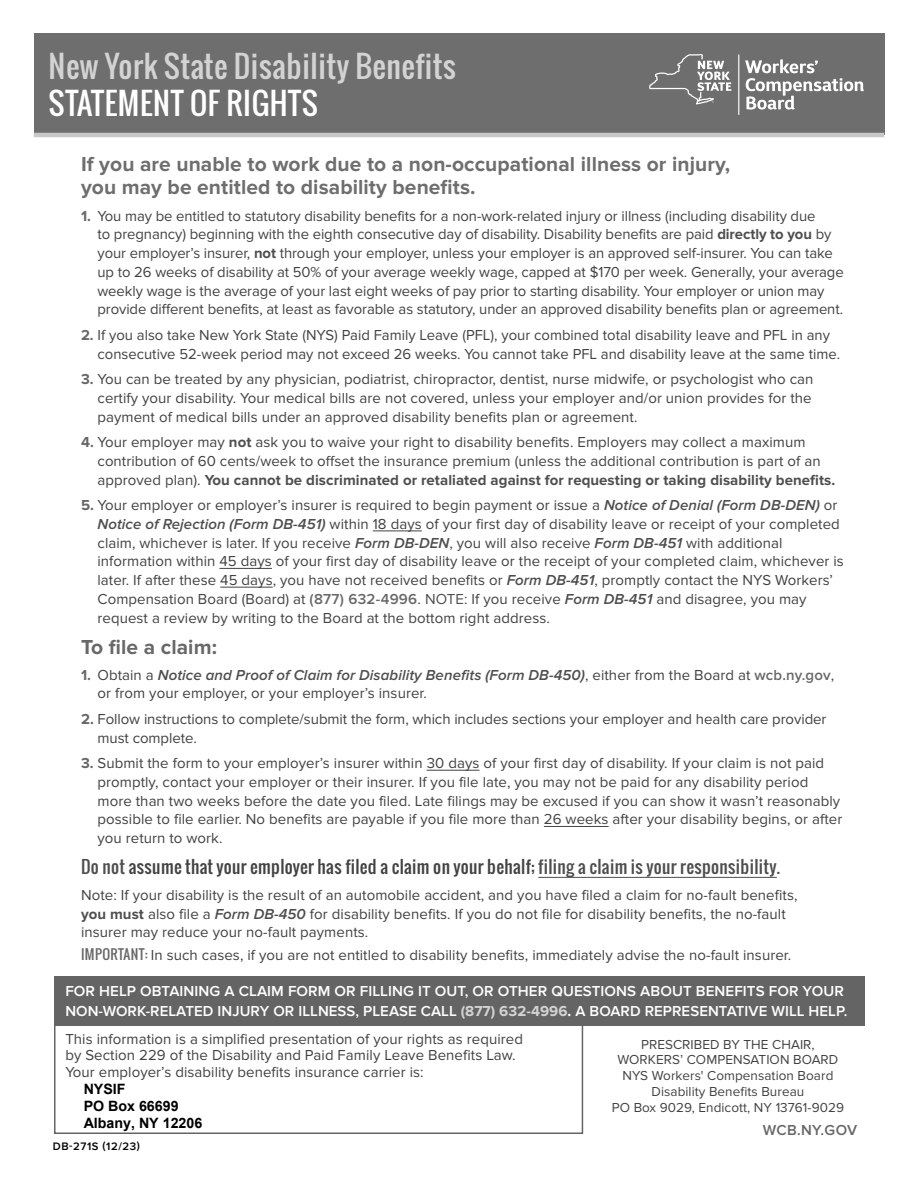
<style>
.page{position:relative;width:918px;height:1188px;background:#fff}
.page>*{position:absolute;margin:0;border:0;box-sizing:border-box;transform-origin:0 0}
.t1{font:30px "Oswald";letter-spacing:.02em;color:#d3d3d3}
.t2{font:30px "Oswald";letter-spacing:.02em;color:#fff}
.t3{font:700 21px/22.5px "Proxima Nova";letter-spacing:.005em;color:#6e6e6e}
.t4{font:700 21px "Proxima Nova";letter-spacing:.005em;color:#686868}
.t5{font:17.25px "Oswald";letter-spacing:.02em;color:#424242}
.t6{font:15px/18.8px "Proxima Nova";letter-spacing:.005em;color:#424242}
.t7{font:600 15px/19.5px "Proxima Nova";letter-spacing:.005em;color:#fff}
.t8{font:600 15px "Proxima Nova";letter-spacing:.02em;color:#686868}
.t9{font:700 14.25px/17px "Arial";color:#000}
.t10{font:13.5px/15.8px "Proxima Nova";letter-spacing:.005em;color:#424242;text-align:center}
.t11{font:600 11.25px "Proxima Nova";letter-spacing:.05em;color:#000}
.s1{font-weight:700;color:#686868}
.s2{font-weight:700;color:#4e4e4e}
.s3{font-weight:600;font-style:italic;color:#4e4e4e}
.s4{font-weight:600;color:#686868}
.s5{color:#4e4e4e}
.s6{font-family:"Oswald";font-size:13.5px;color:#686868}
.s7{font-weight:700;color:#d3d3d3}
.s8{font-weight:700}
</style>
<div class="page">
<div style="left:34px;top:34px;width:850px;height:101px;background:#6e6e6e"></div>
<hr style="left:34px;top:133px;width:850px;height:4px;background:#c8c8c8">
<div style="left:54px;top:976px;width:810px;height:49px;background:#646464"></div>
<div style="left:54px;top:1024px;width:529px;height:110px;border:2px solid #646464"></div>
<hr style="left:373px;top:531px;width:49px;height:1px;background:#424242">
<hr style="left:219px;top:568px;width:53px;height:1px;background:#424242">
<hr style="left:220px;top:587px;width:53px;height:1px;background:#424242">
<hr style="left:427px;top:770px;width:52px;height:1px;background:#424242">
<hr style="left:544px;top:826px;width:65px;height:1px;background:#424242">
<hr style="left:538px;top:877px;width:239px;height:1px;background:#4e4e4e">
<hr style="left:738px;top:54px;width:1px;height:61px;background:#fff">
<svg style="left:649px;top:54px;width:82px;height:50px"></svg>
<svg style="left:745px;top:59px;width:119px;height:51px"></svg>
<h1 class="t1" style="left:49px;top:53px;width:409px">New York State Disability Benefits</h1>
<h1 class="t2" style="left:49px;top:90px;width:271px">STATEMENT OF RIGHTS</h1>
<h2 class="t3" style="left:81px;top:154px;width:651px">If you are unable to work due to a non-occupational illness or injury, you may be entitled to disability benefits.</h2>
<p class="t6" style="left:98px;top:207px;width:748px;text-indent:-16px"><span class="s1">1.</span> You may be entitled to statutory disability benefits for a non-work-related injury or illness (including disability due<br>to pregnancy) beginning with the eighth consecutive day of disability. Disability benefits are paid <span class="s2">directly to you</span> by your employer’s insurer, <span class="s2">not</span> through your employer, unless your employer is an approved self-insurer. You can take up to 26 weeks of disability at 50% of your average weekly wage, capped at $170 per week. Generally, your average weekly wage is the average of your last eight weeks of pay prior to starting disability. Your employer or union may provide different benefits, at least as favorable as statutory, under an approved disability benefits plan or agreement.</p>
<p class="t6" style="left:98px;top:326px;width:744px;text-indent:-16px"><span class="s1">2.</span> If you also take New York State (NYS) Paid Family Leave (PFL), your combined total disability leave and PFL in any consecutive 52-week period may not exceed 26 weeks. You cannot take PFL and disability leave at the same time.</p>
<p class="t6" style="left:98px;top:371px;width:718px;text-indent:-16px"><span class="s1">3.</span> You can be treated by any physician, podiatrist, chiropractor, dentist, nurse midwife, or psychologist who can certify your disability. Your medical bills are not covered, unless your employer and/or union provides for the payment of medical bills under an approved disability benefits plan or agreement.</p>
<p class="t6" style="left:98px;top:434px;width:739px;text-indent:-17px"><span class="s1">4.</span> Your employer may <span class="s2">not</span> ask you to waive your right to disability benefits. Employers may collect a maximum contribution of 60 cents/week to offset the insurance premium (unless the additional contribution is part of an approved plan). <span class="s2">You cannot be discriminated or retaliated against for requesting or taking disability benefits.</span></p>
<p class="t6" style="left:98px;top:497px;width:748px;text-indent:-17px"><span class="s1">5.</span> Your employer or employer’s insurer is required to begin payment or issue a <span class="s3">Notice of Denial (Form DB-DEN)</span> or <span class="s3">Notice of Rejection (Form DB-451)</span> within 18 days of your first day of disability leave or receipt of your completed claim, whichever is later. If you receive <span class="s3">Form DB-DEN</span>, you will also receive <span class="s3">Form DB-451</span> with additional information within 45 days of your first day of disability leave or the receipt of your completed claim, whichever is later. If after these 45 days, you have not received benefits or <span class="s3">Form DB-451</span>, promptly contact the NYS Workers’ Compensation Board (Board) at <span class="s4">(877) 632-4996</span>. <span class="s5">NOTE:</span> If you receive <span class="s3">Form DB-451</span> and disagree, you may request a review by writing to the Board at the bottom right address.</p>
<h2 class="t4" style="left:81px;top:639px;width:137px">To file a claim:</h2>
<p class="t6" style="left:98px;top:666px;width:738px;text-indent:-16px"><span class="s1">1.</span> Obtain a <span class="s3">Notice and Proof of Claim for Disability Benefits (Form DB-450)</span>, either from the Board at <span class="s4">wcb.ny.gov</span>, or from your employer, or your employer’s insurer.</p>
<p class="t6" style="left:98px;top:710px;width:731px;text-indent:-16px"><span class="s1">2.</span> Follow instructions to complete/submit the form, which includes sections your employer and health care provider must complete.</p>
<p class="t6" style="left:98px;top:755px;width:746px;text-indent:-16px"><span class="s1">3.</span> Submit the form to your employer’s insurer within 30 days of your first day of disability. If your claim is not paid promptly, contact your employer or their insurer. If you file late, you may not be paid for any disability period more than two weeks before the date you filed. Late filings may be excused if you can show it wasn’t reasonably possible to file earlier. No benefits are payable if you file more than 26 weeks after your disability begins, or after you return to work.</p>
<p class="t5" style="left:81px;top:859px;width:701px"><span class="s5">Do not</span> assume that your employer has filed a claim on your behalf; <span class="s5">filing a claim is your responsibility.</span></p>
<p class="t6" style="left:81px;top:886px;width:718px">Note: If your disability is the result of an automobile accident, and you have filed a claim for no-fault benefits, <span class="s2">you must</span> also file a <span class="s3">Form DB-450</span> for disability benefits. If you do not file for disability benefits, the no-fault insurer may reduce your no-fault payments.</p>
<p class="t6" style="left:81px;top:946px;width:712px"><span class="s6">IMPORTANT:</span> In such cases, if you are not entitled to disability benefits, immediately advise the no-fault insurer.</p>
<p class="t7" style="left:65px;top:981px;width:784px">FOR HELP OBTAINING A CLAIM FORM OR FILLING IT OUT, OR OTHER QUESTIONS ABOUT BENEFITS FOR YOUR<br>NON-WORK-RELATED INJURY OR ILLNESS, PLEASE CALL <span class="s7">(877) 632-4996</span><span class="s8">.</span> A BOARD REPRESENTATIVE WILL HELP.</p>
<p class="t6" style="left:65px;top:1031px;width:459px;line-height:16.5px">This information is a simplified presentation of your rights as required by Section 229 of the Disability and Paid Family Leave Benefits Law.<br>Your employer’s disability benefits insurance carrier is:</p>
<p class="t10" style="left:612px;top:1037px;width:234px">PRESCRIBED BY THE CHAIR,<br>WORKERS’ COMPENSATION BOARD<br>NYS Workers' Compensation Board<br>Disability Benefits Bureau<br>PO Box 9029, Endicott, NY 13761-9029</p>
<p class="t8" style="left:763px;top:1121px;width:96px">WCB.NY.GOV</p>
<p class="t11" style="left:53px;top:1139px;width:88px">DB-271S (12/23)</p>
<p class="t9" style="left:84px;top:1081px;width:120px">NYSIF<br>PO Box 66699<br>Albany, NY 12206</p>
</div>
